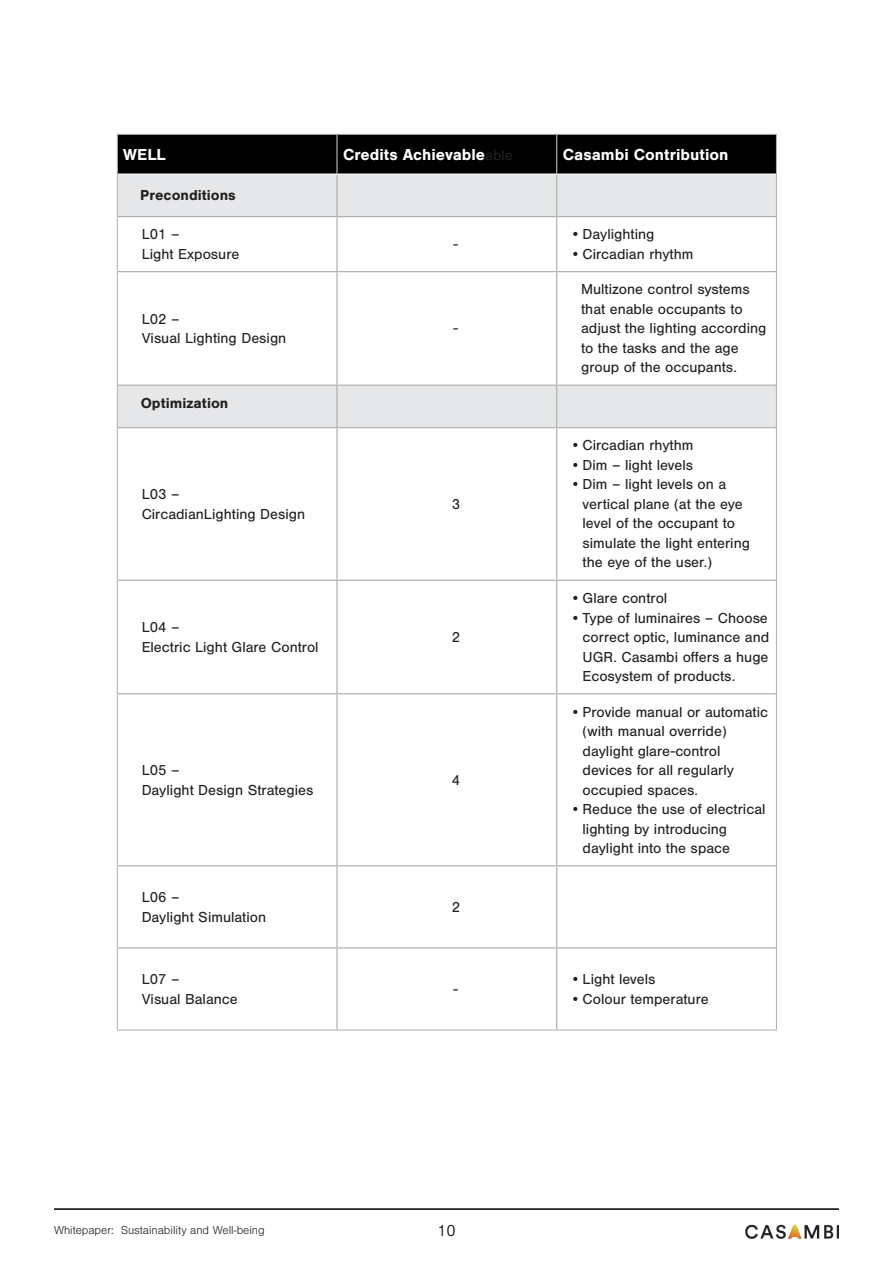
<style>
.page{position:relative;width:893px;height:1263px;background:#fff}
.page>*{position:absolute;margin:0;border:0;box-sizing:border-box;transform-origin:0 0}
.t1{font:700 16.5px "Nimbus San";color:#fff}
.t2{font:300 16.5px "Nimbus San";color:#000}
.Table_Text{font:15px/19.5px "Nimbus San";color:#231f20}
.t3{font:700 15px "Nimbus San";color:#231f20}
.t4{font:300 12px "Nimbus San";color:#231f20}
.s1{font-weight:400;font-size:15px;color:#231f20}
</style>
<div class="page">
<hr style="left:54px;top:1209px;width:785px;height:1px;background:#000001">
<hr style="left:54px;top:1208px;width:785px;height:1px;background:#000001">
<img style="left:745px;top:1224px;width:94px;height:15px">
<div style="left:118px;top:135px;width:658px;height:38px;background:#000"></div>
<svg style="left:118px;top:175px;width:658px;height:252px"></svg>
<hr style="left:336px;top:428px;width:2px;height:152px;background:#b0b0b0">
<hr style="left:556px;top:428px;width:1px;height:152px;background:#b0b0b0">
<hr style="left:118px;top:580px;width:219px;height:1px;background:#b0b0b0">
<hr style="left:337px;top:580px;width:220px;height:1px;background:#b0b0b0">
<hr style="left:336px;top:581px;width:2px;height:112px;background:#b0b0b0">
<hr style="left:557px;top:580px;width:219px;height:1px;background:#b0b0b0">
<hr style="left:556px;top:581px;width:1px;height:112px;background:#b0b0b0">
<hr style="left:118px;top:693px;width:219px;height:1px;background:#b0b0b0">
<hr style="left:337px;top:693px;width:220px;height:1px;background:#b0b0b0">
<hr style="left:336px;top:694px;width:2px;height:171px;background:#b0b0b0">
<hr style="left:557px;top:693px;width:219px;height:1px;background:#b0b0b0">
<hr style="left:556px;top:694px;width:1px;height:171px;background:#b0b0b0">
<hr style="left:336px;top:135px;width:2px;height:38px;background:#b0b0b0">
<hr style="left:556px;top:135px;width:1px;height:38px;background:#b0b0b0">
<hr style="left:336px;top:175px;width:2px;height:41px;background:#b0b0b0">
<hr style="left:556px;top:175px;width:1px;height:41px;background:#b0b0b0">
<hr style="left:118px;top:216px;width:219px;height:1px;background:#b0b0b0">
<hr style="left:337px;top:216px;width:220px;height:1px;background:#b0b0b0">
<hr style="left:336px;top:217px;width:2px;height:54px;background:#b0b0b0">
<hr style="left:557px;top:216px;width:219px;height:1px;background:#b0b0b0">
<hr style="left:556px;top:217px;width:1px;height:54px;background:#b0b0b0">
<hr style="left:118px;top:173px;width:219px;height:2px;background:#f7f7f7">
<hr style="left:337px;top:173px;width:220px;height:2px;background:#f7f7f7">
<hr style="left:557px;top:173px;width:219px;height:2px;background:#f7f7f7">
<hr style="left:118px;top:271px;width:219px;height:1px;background:#b0b0b0">
<hr style="left:337px;top:271px;width:220px;height:1px;background:#b0b0b0">
<hr style="left:336px;top:272px;width:2px;height:113px;background:#b0b0b0">
<hr style="left:557px;top:271px;width:219px;height:1px;background:#b0b0b0">
<hr style="left:556px;top:272px;width:1px;height:113px;background:#b0b0b0">
<hr style="left:118px;top:865px;width:219px;height:1px;background:#b0b0b0">
<hr style="left:337px;top:865px;width:220px;height:1px;background:#b0b0b0">
<hr style="left:336px;top:866px;width:2px;height:81px;background:#b0b0b0">
<hr style="left:557px;top:865px;width:219px;height:1px;background:#b0b0b0">
<hr style="left:556px;top:866px;width:1px;height:81px;background:#b0b0b0">
<hr style="left:118px;top:947px;width:219px;height:1px;background:#b0b0b0">
<hr style="left:337px;top:947px;width:220px;height:1px;background:#b0b0b0">
<hr style="left:336px;top:948px;width:2px;height:82px;background:#b0b0b0">
<hr style="left:557px;top:947px;width:219px;height:1px;background:#b0b0b0">
<hr style="left:556px;top:948px;width:1px;height:82px;background:#b0b0b0">
<hr style="left:336px;top:386px;width:2px;height:41px;background:#b0b0b0">
<hr style="left:556px;top:386px;width:1px;height:41px;background:#b0b0b0">
<hr style="left:118px;top:427px;width:219px;height:1px;background:#b0b0b0">
<hr style="left:337px;top:427px;width:220px;height:1px;background:#b0b0b0">
<hr style="left:557px;top:427px;width:219px;height:1px;background:#b0b0b0">
<hr style="left:118px;top:385px;width:219px;height:1px;background:#b0b0b0">
<hr style="left:337px;top:385px;width:220px;height:1px;background:#b0b0b0">
<hr style="left:557px;top:385px;width:219px;height:1px;background:#b0b0b0">
<hr style="left:117px;top:134px;width:220px;height:1px;background:#b0b0b0">
<hr style="left:117px;top:135px;width:1px;height:39px;background:#b0b0b0">
<hr style="left:337px;top:134px;width:220px;height:1px;background:#b0b0b0">
<hr style="left:557px;top:134px;width:220px;height:1px;background:#b0b0b0">
<hr style="left:776px;top:135px;width:1px;height:39px;background:#b0b0b0">
<hr style="left:117px;top:174px;width:1px;height:43px;background:#b0b0b0">
<hr style="left:776px;top:174px;width:1px;height:43px;background:#b0b0b0">
<hr style="left:117px;top:217px;width:1px;height:55px;background:#b0b0b0">
<hr style="left:776px;top:217px;width:1px;height:55px;background:#b0b0b0">
<hr style="left:117px;top:272px;width:1px;height:113px;background:#b0b0b0">
<hr style="left:776px;top:272px;width:1px;height:113px;background:#b0b0b0">
<hr style="left:117px;top:385px;width:1px;height:43px;background:#b0b0b0">
<hr style="left:776px;top:385px;width:1px;height:43px;background:#b0b0b0">
<hr style="left:117px;top:428px;width:1px;height:152px;background:#b0b0b0">
<hr style="left:776px;top:428px;width:1px;height:152px;background:#b0b0b0">
<hr style="left:117px;top:580px;width:1px;height:114px;background:#b0b0b0">
<hr style="left:776px;top:580px;width:1px;height:114px;background:#b0b0b0">
<hr style="left:117px;top:694px;width:1px;height:172px;background:#b0b0b0">
<hr style="left:776px;top:694px;width:1px;height:172px;background:#b0b0b0">
<hr style="left:117px;top:866px;width:1px;height:82px;background:#b0b0b0">
<hr style="left:776px;top:866px;width:1px;height:82px;background:#b0b0b0">
<hr style="left:117px;top:948px;width:1px;height:82px;background:#b0b0b0">
<hr style="left:776px;top:948px;width:1px;height:82px;background:#b0b0b0">
<hr style="left:117px;top:1030px;width:220px;height:1px;background:#b0b0b0">
<hr style="left:337px;top:1030px;width:220px;height:1px;background:#b0b0b0">
<hr style="left:557px;top:1030px;width:220px;height:1px;background:#b0b0b0">
<p class="t1" style="left:123px;top:145px;width:44px">WELL</p>
<p class="t1" style="left:343px;top:145px;width:171px">Credits Achievable<span class="s1">able</span></p>
<p class="t1" style="left:563px;top:145px;width:167px">Casambi Contribution</p>
<p class="t3" style="left:140px;top:187px;width:97px">Preconditions</p>
<p class="Table_Text" style="left:142px;top:225px;width:39px">L01 –</p>
<p class="Table_Text" style="left:142px;top:244px;width:99px">Light Exposure</p>
<p class="Table_Text" style="left:571px;top:225px;width:85px">•Daylighting</p>
<p class="Table_Text" style="left:571px;top:244px;width:124px">•Circadian rhythm</p>
<p class="Table_Text" style="left:454px;top:235px;width:6px">-</p>
<p class="Table_Text" style="left:142px;top:309px;width:39px">L02 –</p>
<p class="Table_Text" style="left:142px;top:329px;width:146px">Visual Lighting Design</p>
<p class="t3" style="left:141px;top:394px;width:89px">Optimization</p>
<p class="Table_Text" style="left:142px;top:485px;width:39px">L03 –</p>
<p class="Table_Text" style="left:142px;top:504px;width:165px">CircadianLighting Design</p>
<p class="Table_Text" style="left:142px;top:618px;width:39px">L04 –</p>
<p class="Table_Text" style="left:142px;top:637px;width:178px">Electric Light Glare Control</p>
<p class="Table_Text" style="left:142px;top:760px;width:39px">L05 –</p>
<p class="Table_Text" style="left:142px;top:780px;width:173px">Daylight Design Strategies</p>
<p class="Table_Text" style="left:142px;top:888px;width:39px">L06 –</p>
<p class="Table_Text" style="left:142px;top:907px;width:126px">Daylight Simulation</p>
<p class="Table_Text" style="left:142px;top:970px;width:39px">L07 –</p>
<p class="Table_Text" style="left:142px;top:989px;width:98px">Visual Balance</p>
<p class="Table_Text" style="left:454px;top:319px;width:6px">-</p>
<p class="Table_Text" style="left:452px;top:494px;width:10px">3</p>
<p class="Table_Text" style="left:452px;top:627px;width:10px">2</p>
<p class="Table_Text" style="left:452px;top:770px;width:10px">4</p>
<p class="Table_Text" style="left:452px;top:897px;width:10px">2</p>
<p class="Table_Text" style="left:454px;top:979px;width:6px">-</p>
<p class="t4" style="left:54px;top:1224px;width:212px">Whitepaper: Sustainability and Well-being</p>
<p class="t2" style="left:437px;top:1222px;width:20px">10</p>
<p class="Table_Text" style="left:581px;top:280px;width:187px">Multizone control systems that enable occupants to adjust the lighting according to the tasks and the age group of the occupants.</p>
<p class="Table_Text" style="left:571px;top:436px;width:124px">•Circadian rhythm</p>
<p class="Table_Text" style="left:571px;top:455px;width:124px">•Dim – light levels</p>
<p class="Table_Text" style="left:583px;top:475px;width:169px;text-indent:-12px">•Dim – light levels on a vertical plane (at the eye level of the occupant to simulate the light entering the eye of the user.)</p>
<p class="Table_Text" style="left:571px;top:588px;width:98px">•Glare control</p>
<p class="Table_Text" style="left:583px;top:608px;width:188px;text-align:justify;text-indent:-12px">•Type of luminaires – Choose correct optic, luminance and UGR. Casambi offers a huge Ecosystem of products.</p>
<p class="Table_Text" style="left:583px;top:702px;width:187px;text-indent:-12px">•Provide manual or automatic (with manual override) daylight glare-control devices for all regularly occupied spaces.</p>
<p class="Table_Text" style="left:583px;top:799px;width:184px;text-indent:-12px">•Reduce the use of electrical lighting by introducing daylight into the space</p>
<p class="Table_Text" style="left:571px;top:970px;width:86px">•Light levels</p>
<p class="Table_Text" style="left:571px;top:989px;width:140px">•Colour temperature</p>
</div>
